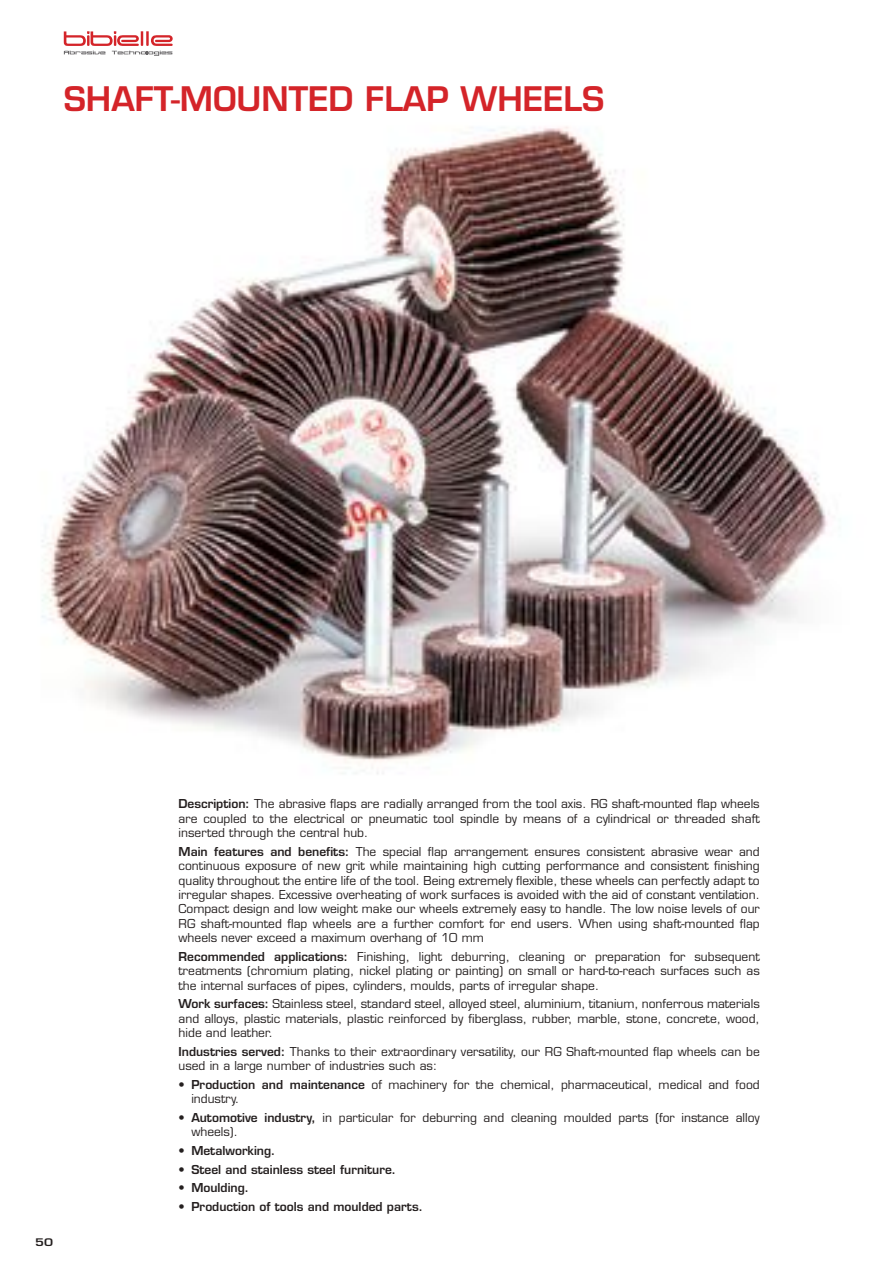
<style>
.page{position:relative;width:893px;height:1263px;background:#fff}
.page>*{position:absolute;margin:0;border:0;box-sizing:border-box;transform-origin:0 0}
.t1{font:600 33px "Eurostile";color:#d42429}
.t2{font:12px/14.4px "Eurostile";color:#241f1f;text-align:justify}
.t3{font:600 12px "Eurostile";color:#241f1f}
.t4{font:600 10.2px "Eurostile";color:#241f1f;scale:1.25 1}
.s1{font-weight:600}
</style>
<div class="page">
<img style="left:41px;top:126px;width:788px;height:648px">
<svg style="left:64px;top:31px;width:109px;height:25px"></svg>
<h1 class="t1" style="left:64px;top:79px;width:542px">SHAFT-MOUNTED FLAP WHEELS</h1>
<p class="t4" style="left:35px;top:1235px;width:16px">50</p>
<p class="t2" style="left:179px;top:797px;width:583px"><span class="s1">Description:</span> The abrasive flaps are radially arranged from the tool axis. RG shaft-mounted flap wheels are coupled to the electrical or pneumatic tool spindle by means of a cylindrical or threaded shaft inserted through the central hub.</p>
<p class="t2" style="left:179px;top:844px;width:583px"><span class="s1">Main features and benefits:</span> The special flap arrangement ensures consistent abrasive wear and continuous exposure of new grit while maintaining high cutting performance and consistent finishing quality throughout the entire life of the tool. Being extremely flexible, these wheels can perfectly adapt to irregular shapes. Excessive overheating of work surfaces is avoided with the aid of constant ventilation.<br>Compact design and low weight make our wheels extremely easy to handle. The low noise levels of our RG shaft-mounted flap wheels are a further comfort for end users. When using shaft-mounted flap wheels never exceed a maximum overhang of 10 mm</p>
<p class="t2" style="left:179px;top:949px;width:583px"><span class="s1">Recommended applications:</span> Finishing, light deburring, cleaning or preparation for subsequent treatments (chromium plating, nickel plating or painting) on small or hard-to-reach surfaces such as the internal surfaces of pipes, cylinders, moulds, parts of irregular shape.</p>
<p class="t2" style="left:179px;top:997px;width:583px"><span class="s1">Work surfaces:</span> Stainless steel, standard steel, alloyed steel, aluminium, titanium, nonferrous materials and alloys, plastic materials, plastic reinforced by fiberglass, rubber, marble, stone, concrete, wood, hide and leather.</p>
<p class="t2" style="left:179px;top:1044px;width:583px"><span class="s1">Industries served:</span> Thanks to their extraordinary versatility, our RG Shaft-mounted flap wheels can be used in a large number of industries such as:</p>
<p class="t2" style="left:191px;top:1077px;width:570px;text-indent:-13px">• <span class="s1">Production and maintenance</span> of machinery for the chemical, pharmaceutical, medical and food industry.</p>
<p class="t2" style="left:191px;top:1110px;width:570px;text-indent:-13px">• <span class="s1">Automotive industry,</span> in particular for deburring and cleaning moulded parts (for instance alloy wheels).</p>
<p class="t3" style="left:179px;top:1143px;width:98px">• Metalworking.</p>
<p class="t3" style="left:179px;top:1162px;width:219px">• Steel and stainless steel furniture.</p>
<p class="t3" style="left:179px;top:1180px;width:72px">• Moulding.</p>
<p class="t3" style="left:179px;top:1199px;width:246px">• Production of tools and moulded parts.</p>
</div>
